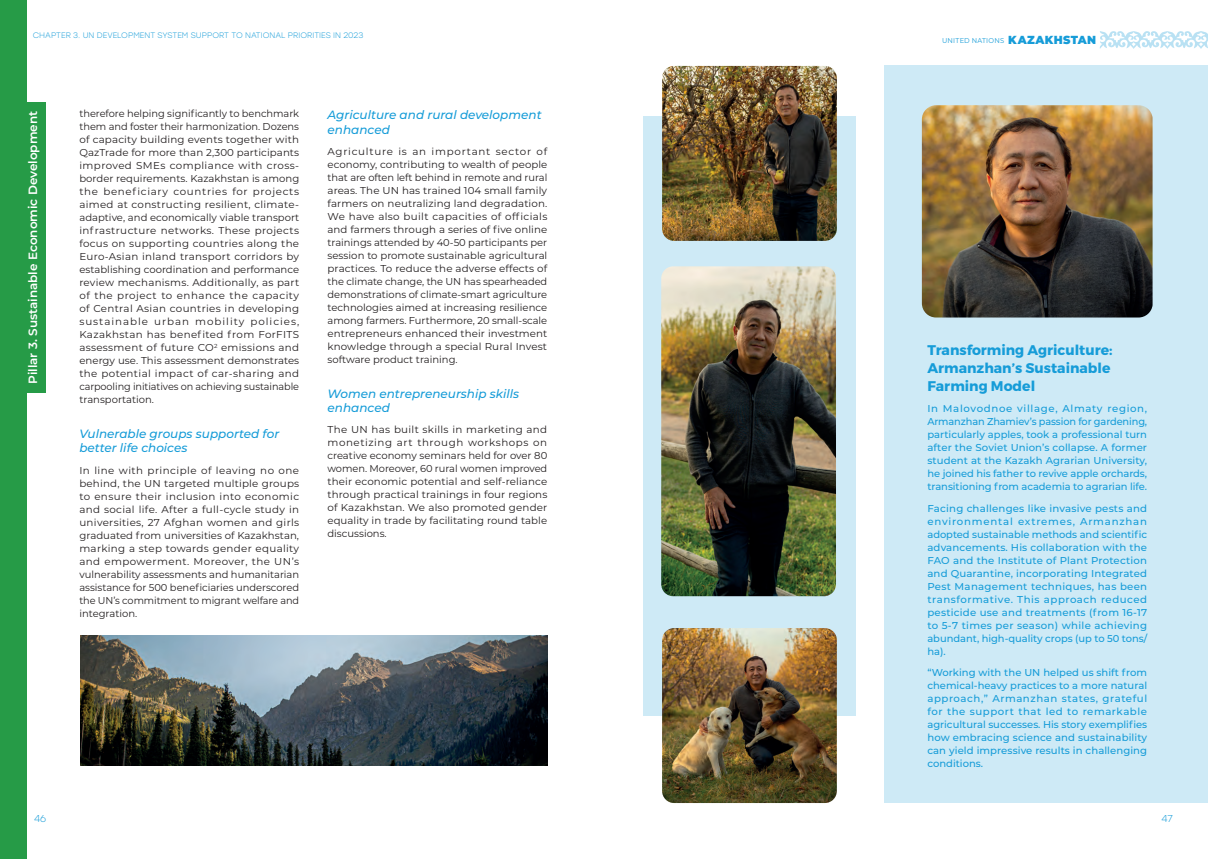
<style>
.page{position:relative;width:1208px;height:859px;background:#fff}
.page>*{position:absolute;margin:0;border:0;box-sizing:border-box;transform-origin:0 0}
.t1{font:700 14px/18px "Montserrat";color:#169cd8}
.t2{font:italic 500 12px/14.4px "Montserrat";color:#169cd8}
.t3{font:600 12px "Montserrat";color:#fff}
.t4{font:10px/13px "Montserrat";color:#231f20;text-align:justify}
.t5{font:500 10px/13px "Montserrat";letter-spacing:-.005em;color:#169cd8;text-align:justify}
.t6{font:300 10px "Stolzl";color:#169cd8}
.t7{font:300 8px "Stolzl";color:#169cd8}
.t8{font:7px "Montserrat";letter-spacing:.035em;color:#169cd8;scale:.96 1}
.s1{font-weight:900;font-size:11.7px}
</style>
<div class="page">
<div style="left:884px;top:66px;width:324px;height:737px;background:#ceeaf6"></div>
<img style="left:922px;top:105px;width:230px;height:212px">
<div style="left:643px;top:116px;width:212px;height:599px;background:#ceeaf6"></div>
<img style="left:661px;top:266px;width:175px;height:330px">
<img style="left:662px;top:66px;width:175px;height:175px">
<img style="left:662px;top:628px;width:175px;height:175px">
<img style="left:80px;top:636px;width:467px;height:129px">
<div style="left:0;top:0;width:26px;height:859px;background:#269b47"></div>
<div style="left:20px;top:102px;width:26px;height:291px;background:#269b47"></div>
<svg style="left:1099px;top:31px;width:109px;height:18px"></svg>
<p class="t7" style="left:33px;top:30px;width:332px">CHAPTER 3. UN DEVELOPMENT SYSTEM SUPPORT TO NATIONAL PRIORITIES IN 2023</p>
<p class="t3" style="left:24px;top:384px;width:274px;rotate:-90deg">Pillar 3. Sustainable Economic Development</p>
<p class="t4" style="left:79px;top:107px;width:221px">therefore helping significantly to benchmark them and foster their harmonization. Dozens of capacity building events together with QazTrade for more than 2,300 participants improved SMEs compliance with cross&shy;border requirements. Kazakhstan is among the beneficiary countries for projects aimed at constructing resilient, climate&shy;adaptive, and economically viable transport infrastructure networks. These projects focus on supporting countries along the Euro-Asian inland transport corridors by establishing coordination and performance review mechanisms. Additionally, as part of the project to enhance the capacity of Central Asian countries in developing sustainable urban mobility policies, Kazakhstan has benefited from ForFITS assessment of future CO<sup>2</sup> emissions and energy use. This assessment demonstrates the potential impact of car-sharing and carpooling initiatives on achieving sustainable transportation.</p>
<p class="t2" style="left:79px;top:426px;width:201px">Vulnerable groups supported for better life choices</p>
<p class="t4" style="left:79px;top:463px;width:221px">In line with principle of leaving no one behind, the UN targeted multiple groups to ensure their inclusion into economic and social life. After a full-cycle study in universities, 27 Afghan women and girls graduated from universities of Kazakhstan, marking a step towards gender equality and empowerment. Moreover, the UN’s vulnerability assessments and humanitarian assistance for 500 beneficiaries underscored the UN’s commitment to migrant welfare and integration.</p>
<p class="t2" style="left:327px;top:107px;width:216px">Agriculture and rural development enhanced</p>
<p class="t4" style="left:327px;top:145px;width:221px">Agriculture is an important sector of economy, contributing to wealth of people that are often left behind in remote and rural areas. The UN has trained 104 small family farmers on neutralizing land degradation.<br>We have also built capacities of officials and farmers through a series of five online trainings attended by 40-50 participants per session to promote sustainable agricultural practices. To reduce the adverse effects of the climate change, the UN has spearheaded demonstrations of climate-smart agriculture technologies aimed at increasing resilience among farmers. Furthermore, 20 small-scale entrepreneurs enhanced their investment knowledge through a special Rural Invest software product training.</p>
<p class="t2" style="left:327px;top:386px;width:193px">Women entrepreneurship skills enhanced</p>
<p class="t4" style="left:327px;top:423px;width:221px">The UN has built skills in marketing and monetizing art through workshops on creative economy seminars held for over 80 women. Moreover, 60 rural women improved their economic potential and self-reliance through practical trainings in four regions of Kazakhstan. We also promoted gender equality in trade by facilitating round table discussions.</p>
<p class="t6" style="left:34px;top:811px;width:14px">46</p>
<p class="t8" style="left:942px;top:36px;width:162px">UNITED NATIONS <span class="s1">KAZAKHSTAN</span></p>
<h1 class="t1" style="left:927px;top:342px;width:187px">Transforming Agriculture:<br>Armanzhan’s Sustainable<br>Farming Model</h1>
<p class="t5" style="left:927px;top:402px;width:221px">In Malovodnoe village, Almaty region, Armanzhan Zhamiev’s passion for gardening, particularly apples, took a professional turn after the Soviet Union’s collapse. A former student at the Kazakh Agrarian University, he joined his father to revive apple orchards, transitioning from academia to agrarian life.</p>
<p class="t5" style="left:927px;top:501px;width:221px">Facing challenges like invasive pests and environmental extremes, Armanzhan adopted sustainable methods and scientific advancements. His collaboration with the FAO and the Institute of Plant Protection and Quarantine, incorporating Integrated Pest Management techniques, has been transformative. This approach reduced pesticide use and treatments (from 16-17 to 5-7 times per season) while achieving abundant, high-quality crops (up to 50 tons/ ha).</p>
<p class="t5" style="left:927px;top:666px;width:221px">“Working with the UN helped us shift from chemical-heavy practices to a more natural approach,” Armanzhan states, grateful for the support that led to remarkable agricultural successes. His story exemplifies how embracing science and sustainability can yield impressive results in challenging conditions.</p>
<p class="t6" style="left:1161px;top:811px;width:13px">47</p>
</div>
